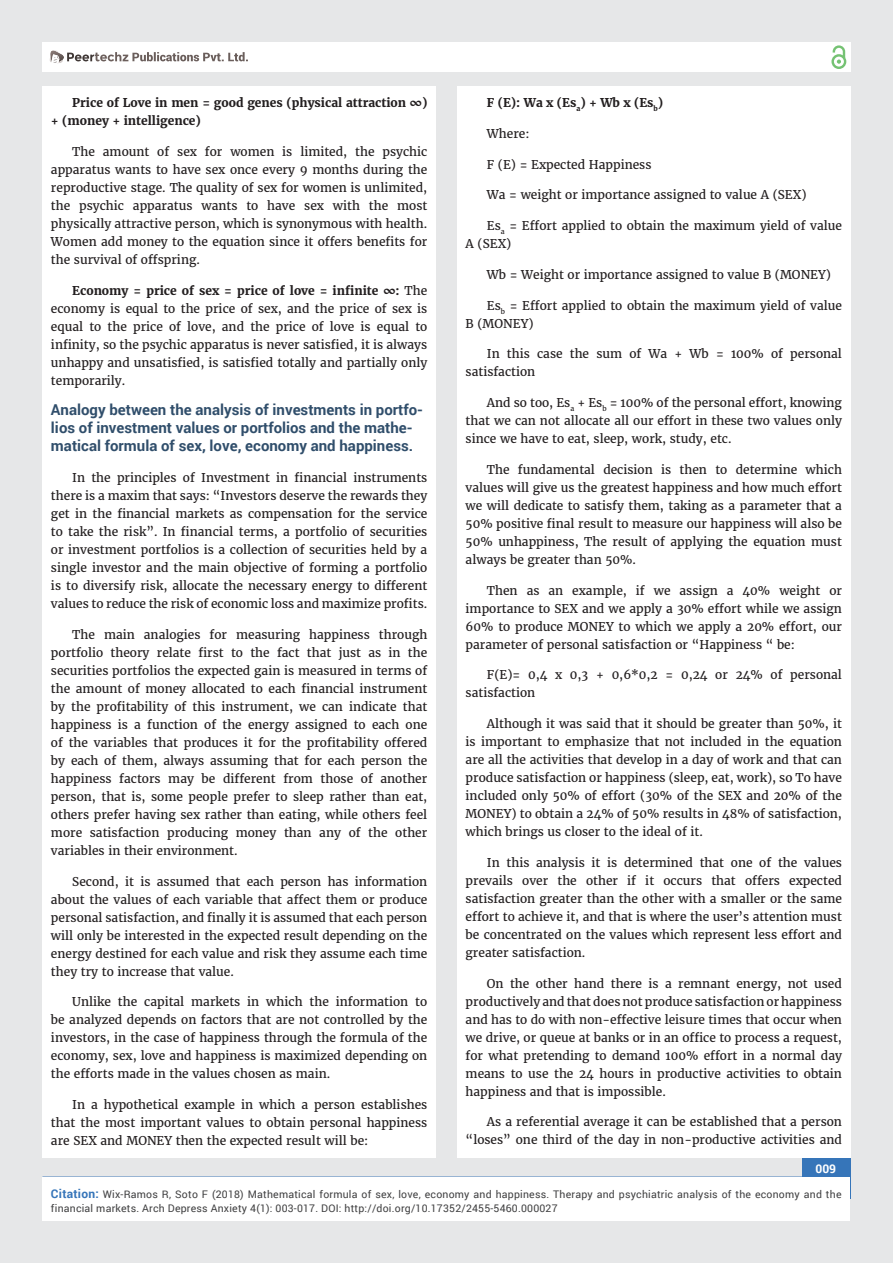
<style>
.page{position:relative;width:893px;height:1263px;background:#e6e7e8}
.page>*{position:absolute;margin:0;border:0;box-sizing:border-box;transform-origin:0 0}
.t1{font:700 15px/18px "Roboto";color:#304e6b}
.t2{font:12px/18px "Merriweather";color:#231f20;text-align:justify}
.t3{font:700 12px/18px "Merriweather";color:#231f20}
.t4{font:700 12px "Roboto";color:#fff}
.t5{font:10.5px/13.5px "Roboto";letter-spacing:.02em;color:#404041}
.s1{font-weight:700}
.s2{font-weight:700;font-size:12px;color:#3675b9}
</style>
<div class="page">
<div style="left:42px;top:43px;width:808px;height:29px;background:#fff"></div>
<div style="left:831px;top:54px;width:15px;height:15px;border:2px solid #75c273;border-radius:50%"></div>
<svg style="left:831px;top:45px;width:15px;height:19px"></svg>
<div style="left:802px;top:1157px;width:48px;height:41px;background:#3675b9"></div>
<svg style="left:49px;top:50px;width:199px;height:14px"></svg>
<div style="left:42px;top:1177px;width:808px;height:43px;background:#fff"></div>
<div style="left:42px;top:87px;width:394px;height:1071px;background:#fff"></div>
<div style="left:457px;top:87px;width:393px;height:1071px;background:#fff"></div>
<p class="t3" style="left:51px;top:94px;width:378px;text-indent:21px">Price of Love in men = good genes (physical attraction ∞) + (money + intelligence)</p>
<p class="t2" style="left:51px;top:143px;width:378px;text-indent:21px">The amount of sex for women is limited, the psychic apparatus wants to have sex once every 9 months during the reproductive stage. The quality of sex for women is unlimited, the psychic apparatus wants to have sex with the most physically attractive person, which is synonymous with health.<br>Women add money to the equation since it offers benefits for the survival of offspring.</p>
<p class="t2" style="left:51px;top:281px;width:378px;text-indent:21px"><span class="s1">Economy = price of sex = price of love = infinite ∞:</span> The economy is equal to the price of sex, and the price of sex is equal to the price of love, and the price of love is equal to infinity, so the psychic apparatus is never satisfied, it is always unhappy and unsatisfied, is satisfied totally and partially only temporarily.</p>
<p class="t1" style="left:51px;top:401px;width:373px">Analogy between the analysis of investments in portfo&shy;lios of investment values or portfolios and the mathe&shy;matical formula of sex, love, economy and happiness.</p>
<p class="t2" style="left:51px;top:469px;width:378px;text-indent:21px">In the principles of Investment in financial instruments there is a maxim that says: “Investors deserve the rewards they get in the financial markets as compensation for the service to take the risk”. In financial terms, a portfolio of securities or investment portfolios is a collection of securities held by a single investor and the main objective of forming a portfolio is to diversify risk, allocate the necessary energy to different values to reduce the risk of economic loss and maximize profits.</p>
<p class="t2" style="left:51px;top:626px;width:378px;text-indent:21px">The main analogies for measuring happiness through portfolio theory relate first to the fact that just as in the securities portfolios the expected gain is measured in terms of the amount of money allocated to each financial instrument by the profitability of this instrument, we can indicate that happiness is a function of the energy assigned to each one of the variables that produces it for the profitability offered by each of them, always assuming that for each person the happiness factors may be different from those of another person, that is, some people prefer to sleep rather than eat, others prefer having sex rather than eating, while others feel more satisfaction producing money than any of the other variables in their environment.</p>
<p class="t2" style="left:51px;top:872px;width:378px;text-indent:21px">Second, it is assumed that each person has information about the values of each variable that affect them or produce personal satisfaction, and finally it is assumed that each person will only be interested in the expected result depending on the energy destined for each value and risk they assume each time they try to increase that value.</p>
<p class="t2" style="left:51px;top:993px;width:378px;text-indent:21px">Unlike the capital markets in which the information to be analyzed depends on factors that are not controlled by the investors, in the case of happiness through the formula of the economy, sex, love and happiness is maximized depending on the efforts made in the values chosen as main.</p>
<p class="t2" style="left:51px;top:1096px;width:378px;text-indent:21px">In a hypothetical example in which a person establishes that the most important values to obtain personal happiness are SEX and MONEY then the expected result will be:</p>
<p class="t3" style="left:487px;top:94px;width:178px">F (E): Wa x (Es<sub>a</sub>) + Wb x (Es<sub>b</sub>)</p>
<p class="t2" style="left:487px;top:125px;width:44px">Where:</p>
<p class="t2" style="left:487px;top:155px;width:166px">F (E) = Expected Happiness</p>
<p class="t2" style="left:487px;top:186px;width:321px">Wa = weight or importance assigned to value A (SEX)</p>
<p class="t2" style="left:466px;top:217px;width:378px;text-indent:21px">Es<sub>a</sub> = Effort applied to obtain the maximum yield of value<br>A (SEX)</p>
<p class="t2" style="left:487px;top:266px;width:346px">Wb = Weight or importance assigned to value B (MONEY)</p>
<p class="t2" style="left:466px;top:296px;width:378px;text-indent:21px">Es<sub>b</sub> = Effort applied to obtain the maximum yield of value<br>B (MONEY)</p>
<p class="t2" style="left:466px;top:345px;width:378px;text-indent:21px">In this case the sum of Wa + Wb = 100% of personal satisfaction</p>
<p class="t2" style="left:466px;top:394px;width:378px;text-indent:21px">And so too, Es<sub>a</sub> + Es<sub>b</sub> = 100% of the personal effort, knowing that we can not allocate all our effort in these two values only since we have to eat, sleep, work, study, etc.</p>
<p class="t2" style="left:466px;top:461px;width:378px;text-indent:21px">The fundamental decision is then to determine which values will give us the greatest happiness and how much effort we will dedicate to satisfy them, taking as a parameter that a 50% positive final result to measure our happiness will also be 50% unhappiness, The result of applying the equation must always be greater than 50%.</p>
<p class="t2" style="left:466px;top:581px;width:378px;text-indent:21px">Then as an example, if we assign a 40% weight or importance to SEX and we apply a 30% effort while we assign 60% to produce MONEY to which we apply a 20% effort, our parameter of personal satisfaction or “Happiness “ be:</p>
<p class="t2" style="left:466px;top:666px;width:378px;text-indent:21px">F(E)= 0,4 x 0,3 + 0,6*0,2 = 0,24 or 24% of personal satisfaction</p>
<p class="t2" style="left:466px;top:715px;width:378px;text-indent:21px">Although it was said that it should be greater than 50%, it is important to emphasize that not included in the equation are all the activities that develop in a day of work and that can produce satisfaction or happiness (sleep, eat, work), so To have included only 50% of effort (30% of the SEX and 20% of the MONEY) to obtain a 24% of 50% results in 48% of satisfaction, which brings us closer to the ideal of it.</p>
<p class="t2" style="left:466px;top:854px;width:378px;text-indent:21px">In this analysis it is determined that one of the values prevails over the other if it occurs that offers expected satisfaction greater than the other with a smaller or the same effort to achieve it, and that is where the user’s attention must be concentrated on the values which represent less effort and greater satisfaction.</p>
<p class="t2" style="left:466px;top:974px;width:378px;text-indent:21px">On the other hand there is a remnant energy, not used productively and that does not produce satisfaction or happiness and has to do with non-effective leisure times that occur when we drive, or queue at banks or in an office to process a request, for what pretending to demand 100% effort in a normal day means to use the 24 hours in productive activities to obtain happiness and that is impossible.</p>
<p class="t2" style="left:466px;top:1113px;width:378px;text-align:right">As a referential average it can be established that a person “loses” one third of the day in non-productive activities and</p>
<p class="t4" style="left:815px;top:1161px;width:22px">009</p>
<p class="t5" style="left:51px;top:1188px;width:792px"><span class="s2">Citation:</span> Wix-Ramos R, Soto F (2018) Mathematical formula of sex, love, economy and happiness. Therapy and psychiatric analysis of the economy and the financial markets. Arch Depress Anxiety 4(1): 003-017. DOI: http://doi.org/10.17352/2455-5460.000027</p>
</div>
